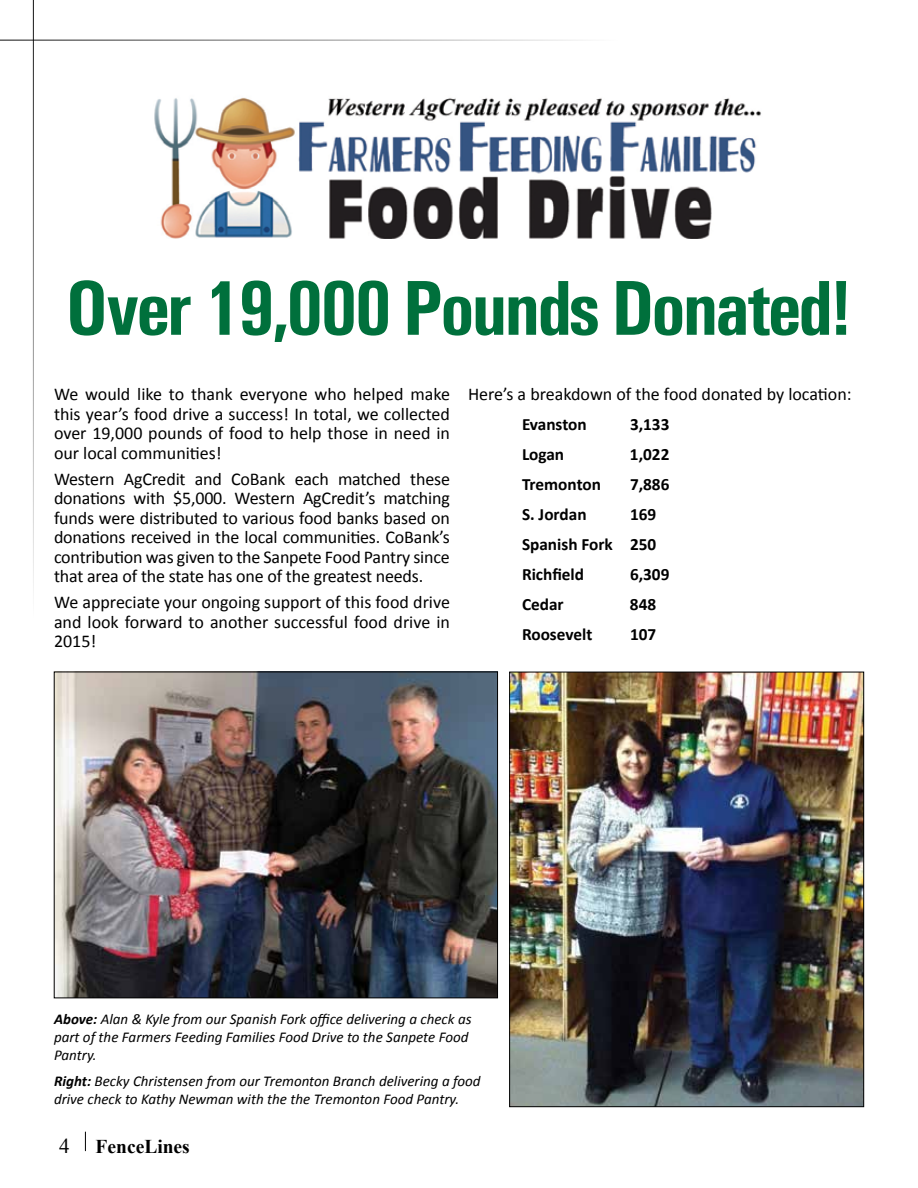
<style>
.page{position:relative;width:918px;height:1188px;background:#fff}
.page>*{position:absolute;margin:0;border:0;box-sizing:border-box;transform-origin:0 0}
.t1{font:700 condensed 78px "Univers";letter-spacing:-.04em;color:#00703c}
.t2{font:700 19.5px "Times New Roman";color:#000}
.t3{font:18px/19.5px "Calibri";color:#000;text-align:justify}
.t4{font:700 17.25px/30px "Calibri";color:#000;text-align:justify}
.t5{font:italic 15px/18px "Calibri";color:#000}
.s1{font-weight:700}
.s2{font-weight:400;font-size:21px}
</style>
<div class="page">
<svg style="left:85px;top:1132px;width:1px;height:19px"></svg>
<hr style="left:33px;top:0;width:1px;height:618px;background:#000">
<hr style="left:0;top:40px;width:618px;height:1px;background:#000">
<img style="left:154px;top:97px;width:607px;height:142px">
<img style="left:56px;top:674px;width:440px;height:322px">
<div style="left:54px;top:672px;width:444px;height:326px;border:1px solid #000"></div>
<img style="left:511px;top:674px;width:351px;height:431px">
<div style="left:509px;top:672px;width:355px;height:435px;border:1px solid #000"></div>
<h1 class="t1" style="left:65px;top:261px;width:789px">Over 19,000 Pounds Donated!</h1>
<p class="t3" style="left:54px;top:384px;width:398px">We would like to thank everyone who helped make this year’s food drive a success! In total, we collected over 19,000 pounds of food to help those in need in our local communities!</p>
<p class="t3" style="left:54px;top:469px;width:398px">Western AgCredit and CoBank each matched these donations with $5,000. Western AgCredit’s matching funds were distributed to various food banks based on donations received in the local communities. CoBank’s contribution was given to the Sanpete Food Pantry since that area of the state has one of the greatest needs.</p>
<p class="t3" style="left:54px;top:592px;width:397px">We appreciate your ongoing support of this food drive and look forward to another successful food drive in 2015!</p>
<p class="t3" style="left:468px;top:384px;width:385px">Here’s a breakdown of the food donated by location:</p>
<p class="t4" style="left:522px;top:409px;width:66px">Evanston</p>
<p class="t4" style="left:630px;top:409px;width:41px">3,133</p>
<p class="t4" style="left:522px;top:439px;width:44px">Logan</p>
<p class="t4" style="left:630px;top:439px;width:41px">1,022</p>
<p class="t4" style="left:522px;top:469px;width:81px">Tremonton</p>
<p class="t4" style="left:630px;top:469px;width:41px">7,886</p>
<p class="t4" style="left:522px;top:499px;width:66px">S. Jordan</p>
<p class="t4" style="left:522px;top:499px;width:136px;text-indent:108px">169<br>Spanish Fork 250<br>Richfield</p>
<p class="t4" style="left:630px;top:559px;width:41px">6,309</p>
<p class="t4" style="left:522px;top:589px;width:43px">Cedar</p>
<p class="t4" style="left:630px;top:589px;width:28px">848</p>
<p class="t4" style="left:522px;top:619px;width:72px">Roosevelt</p>
<p class="t4" style="left:630px;top:619px;width:28px">107</p>
<p class="t5" style="left:54px;top:1009px;width:419px"><span class="s1">Above:</span> Alan &amp; Kyle from our Spanish Fork office delivering a check as part of the Farmers Feeding Families Food Drive to the Sanpete Food<br>Pantry.</p>
<p class="t5" style="left:54px;top:1072px;width:428px"><span class="s1">Right:</span> Becky Christensen from our Tremonton Branch delivering a food drive check to Kathy Newman with the the Tremonton Food Pantry.</p>
<p class="t2" style="left:59px;top:1133px;width:132px"><span class="s2">4</span> FenceLines</p>
</div>
